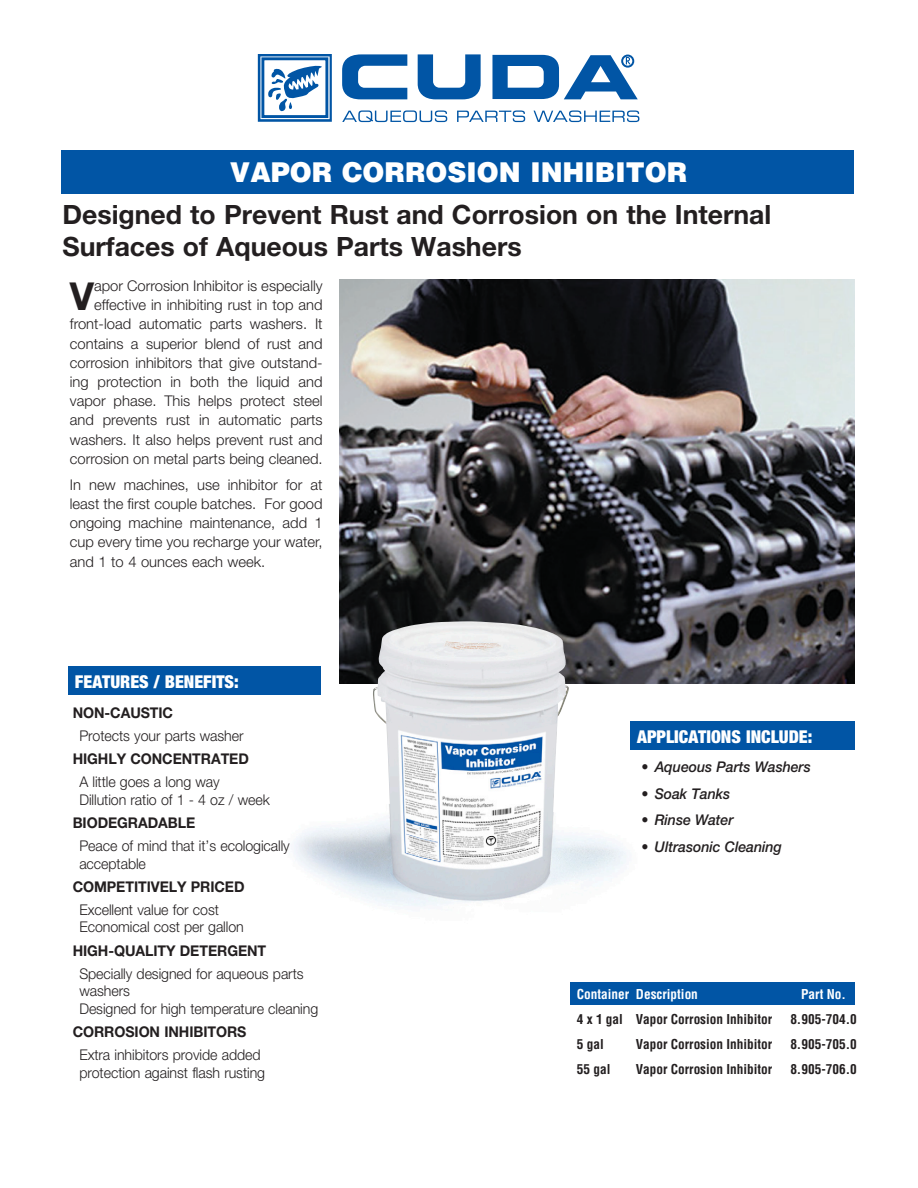
<style>
.page{position:relative;width:918px;height:1188px;background:#fff}
.page>*{position:absolute;margin:0;border:0;box-sizing:border-box;transform-origin:0 0}
.t1{font:700 38.55px "Helvetica Neue";color:#231f20}
.t2{font:900 27.3px "Helvetica";color:#fff;scale:.96 1}
.t3{font:700 26.55px/32px "Helvetica Neue";color:#231f20}
.t4{font:900 condensed 17.7px "Helvetica Neue";color:#fff}
.t5{font:300 14.85px/19.2px "Helvetica Neue";color:#231f20;text-align:right}
.t6{font:300 14.85px/17.7px "Helvetica Neue";color:#231f20;scale:.96 1}
.t7{font:700 14.85px "Helvetica Neue";letter-spacing:-.005em;color:#231f20;scale:.96 1}
.t8{font:italic 500 14.85px "Helvetica Neue";letter-spacing:-.005em;color:#231f20;scale:.96 1}
.t9{font:700 condensed 13.35px "Helvetica";color:#231f20}
.t10{font:700 condensed 13.35px "Helvetica";color:#fff}
</style>
<div class="page">
<img style="left:340px;top:279px;width:515px;height:404px">
<img style="left:294px;top:621px;width:357px;height:286px">
<div style="left:570px;top:983px;width:285px;height:22px;background:#0155a5"></div>
<svg style="left:342px;top:54px;width:65px;height:45px"></svg>
<svg style="left:418px;top:54px;width:63px;height:45px"></svg>
<svg style="left:258px;top:54px;width:74px;height:68px"></svg>
<svg style="left:492px;top:55px;width:146px;height:44px"></svg>
<div style="left:621px;top:55px;width:13px;height:13px;border:2px solid #0155a5;border-radius:50%"></div>
<svg style="left:342px;top:110px;width:105px;height:12px"></svg>
<svg style="left:457px;top:110px;width:68px;height:12px"></svg>
<svg style="left:534px;top:110px;width:105px;height:12px"></svg>
<div style="left:61px;top:150px;width:792px;height:44px;background:#0155a5"></div>
<div style="left:68px;top:666px;width:253px;height:29px;background:#0155a5"></div>
<div style="left:631px;top:722px;width:224px;height:28px;background:#0155a5"></div>
<h2 class="t2" style="left:230px;top:155px;width:478px">VAPOR CORROSION INHIBITOR</h2>
<h3 class="t3" style="left:62px;top:198px;width:710px">Designed to Prevent Rust and Corrosion on the Internal<br>Surfaces of Aqueous Parts Washers</h3>
<p class="t5" style="left:70px;top:276px;width:254px">apor Corrosion Inhibitor is especially effective in inhibiting rust in top and front-load automatic parts washers. It contains a superior blend of rust and corrosion inhibitors that give outstand&shy;ing protection in both the liquid and vapor phase. This helps protect steel and prevents rust in automatic parts washers. It also helps prevent rust and corrosion on metal parts being cleaned.</p>
<p class="t5" style="left:70px;top:474px;width:254px;text-align:justify">In new machines, use inhibitor for at least the first couple batches. For good ongoing machine maintenance, add 1 cup every time you recharge your water, and 1 to 4 ounces each week.</p>
<h1 class="t1" style="left:70px;top:273px;width:26px">V</h1>
<p class="t4" style="left:75px;top:671px;width:165px">FEATURES / BENEFITS:</p>
<p class="t7" style="left:73px;top:703px;width:106px">NON-CAUSTIC</p>
<p class="t6" style="left:79px;top:726px;width:173px">Protects your parts washer</p>
<p class="t7" style="left:73px;top:750px;width:185px">HIGHLY CONCENTRATED</p>
<p class="t6" style="left:79px;top:773px;width:200px">A little goes a long way<br>Dillution ratio of 1 - 4 oz / week</p>
<p class="t7" style="left:73px;top:813px;width:129px">BIODEGRADABLE</p>
<p class="t6" style="left:79px;top:836px;width:221px">Peace of mind that it’s ecologically acceptable</p>
<p class="t7" style="left:73px;top:877px;width:181px">COMPETITIVELY PRICED</p>
<p class="t6" style="left:79px;top:900px;width:173px">Excellent value for cost<br>Economical cost per gallon</p>
<p class="t7" style="left:73px;top:941px;width:203px">HIGH-QUALITY DETERGENT</p>
<p class="t6" style="left:79px;top:964px;width:250px">Specially designed for aqueous parts washers<br>Designed for high temperature cleaning</p>
<p class="t7" style="left:73px;top:1023px;width:182px">CORROSION INHIBITORS</p>
<p class="t6" style="left:79px;top:1046px;width:195px">Extra inhibitors provide added protection against flash rusting</p>
<p class="t4" style="left:637px;top:726px;width:177px">APPLICATIONS INCLUDE:</p>
<p class="t8" style="left:641px;top:758px;width:178px">• Aqueous Parts Washers</p>
<p class="t8" style="left:641px;top:785px;width:94px">• Soak Tanks</p>
<p class="t8" style="left:641px;top:811px;width:98px">• Rinse Water</p>
<p class="t8" style="left:641px;top:838px;width:148px">• Ultrasonic Cleaning</p>
<p class="t10" style="left:577px;top:986px;width:123px">Container Description</p>
<p class="t10" style="left:801px;top:986px;width:46px">Part No.</p>
<p class="t9" style="left:577px;top:1011px;width:197px">4 x 1 gal Vapor Corrosion Inhibitor</p>
<p class="t9" style="left:790px;top:1011px;width:68px">8.905-704.0</p>
<p class="t9" style="left:577px;top:1036px;width:28px">5 gal</p>
<p class="t9" style="left:636px;top:1036px;width:138px">Vapor Corrosion Inhibitor</p>
<p class="t9" style="left:790px;top:1036px;width:68px">8.905-705.0</p>
<p class="t9" style="left:577px;top:1061px;width:35px">55 gal</p>
<p class="t9" style="left:636px;top:1061px;width:138px">Vapor Corrosion Inhibitor</p>
<p class="t9" style="left:790px;top:1061px;width:68px">8.905-706.0</p>
</div>
